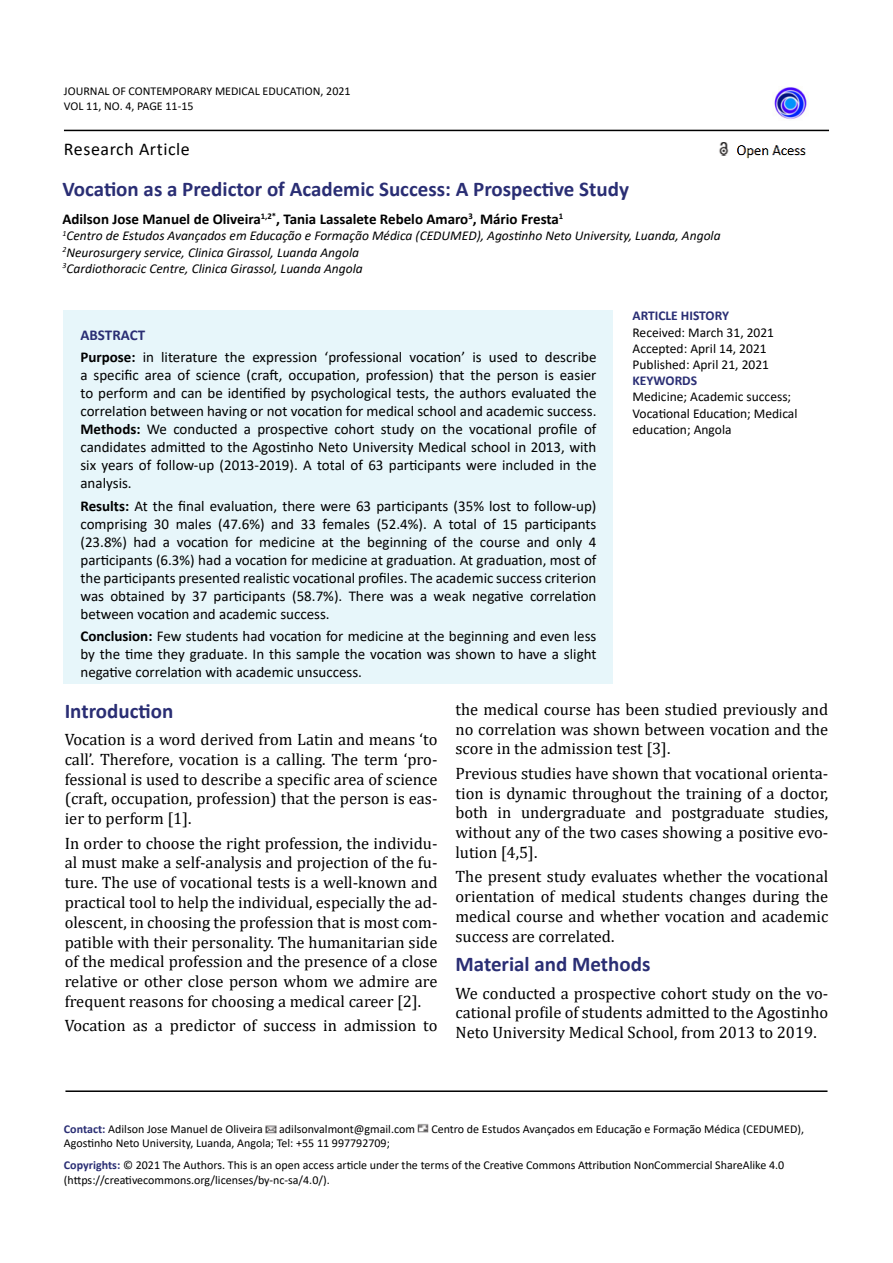
<style>
.page{position:relative;width:893px;height:1263px;background:#fff}
.page>*{position:absolute;margin:0;border:0;box-sizing:border-box;transform-origin:0 0}
.t1{font:700 21px "Calibri";color:#2a2e74}
.t2{font:18px "Calibri";letter-spacing:.03em;color:#000}
.t3{font:16.5px/19.8px "Cambria";color:#000;text-align:justify}
.t4{font:15px/18px "Calibri";color:#000;text-align:justify}
.t5{font:700 15px "Calibri";color:#000}
.t6{font:italic 13.5px/16.2px "Calibri";color:#000}
.t7{font:13.5px/16.2px "Calibri";color:#000}
.t8{font:700 13.5px "Calibri";color:#2a2e74}
.t9{font:12px/14.4px "Calibri";color:#000}
.s1{font-weight:700;color:#2a2e74}
.s2{font-weight:700}
</style>
<div class="page">
<hr style="left:64px;top:130px;width:765px;height:1px;background:#000">
<img style="left:774px;top:87px;width:33px;height:33px">
<img style="left:719px;top:142px;width:87px;height:17px">
<div style="left:64px;top:310px;width:549px;height:374px;background:#e7f6fa"></div>
<hr style="left:65px;top:1090px;width:762px;height:2px;background:#000">
<svg style="left:266px;top:1125px;width:11px;height:9px"></svg>
<svg style="left:418px;top:1124px;width:11px;height:9px"></svg>
<p class="t9" style="left:64px;top:84px;width:288px">JOURNAL OF CONTEMPORARY MEDICAL EDUCATION, 2021<br>VOL 11, NO. 4, PAGE 11-15</p>
<p class="t2" style="left:64px;top:137px;width:127px">Research Article</p>
<p class="t1" style="left:62px;top:174px;width:568px">Vocation as a Predictor of Academic Success: A Prospective Study</p>
<p class="t5" style="left:62px;top:209px;width:502px">Adilson Jose Manuel de Oliveira<sup>1,2*</sup>, Tania Lassalete Rebelo Amaro<sup>3</sup>, Mário Fresta<sup>1</sup></p>
<p class="t6" style="left:62px;top:227px;width:660px"><sup>1</sup>Centro de Estudos Avançados em Educação e Formação Médica (CEDUMED), Agostinho Neto University, Luanda, Angola<br><sup>2</sup>Neurosurgery service, Clinica Girassol, Luanda Angola<br><sup>3</sup>Cardiothoracic Centre, Clinica Girassol, Luanda Angola</p>
<p class="t4" style="left:80px;top:323px;width:517px;line-height:22.5px"><span class="s1">ABSTRACT<br></span><span class="s2">Purpose:</span> in literature the expression ‘professional vocation’ is used to describe</p>
<p class="t4" style="left:80px;top:366px;width:518px">a specific area of science (craft, occupation, profession) that the person is easier to perform and can be identified by psychological tests, the authors evaluated the correlation between having or not vocation for medical school and academic success.<br><span class="s2">Methods:</span> We conducted a prospective cohort study on the vocational profile of candidates admitted to the Agostinho Neto University Medical school in 2013, with six years of follow-up (2013-2019). A total of 63 participants were included in the analysis.</p>
<p class="t4" style="left:80px;top:496px;width:517px"><span class="s2">Results:</span> At the final evaluation, there were 63 participants (35% lost to follow-up) comprising 30 males (47.6%) and 33 females (52.4%). A total of 15 participants (23.8%) had a vocation for medicine at the beginning of the course and only 4 participants (6.3%) had a vocation for medicine at graduation. At graduation, most of the participants presented realistic vocational profiles. The academic success criterion was obtained by 37 participants (58.7%). There was a weak negative correlation between vocation and academic success.</p>
<p class="t4" style="left:80px;top:627px;width:518px"><span class="s2">Conclusion:</span> Few students had vocation for medicine at the beginning and even less by the time they graduate. In this sample the vocation was shown to have a slight negative correlation with academic unsuccess.</p>
<p class="t8" style="left:632px;top:306px;width:98px">ARTICLE HISTORY</p>
<p class="t7" style="left:632px;top:324px;width:143px">Received: March 31, 2021<br>Accepted: April 14, 2021<br>Published: April 21, 2021</p>
<p class="t8" style="left:632px;top:371px;width:66px">KEYWORDS</p>
<p class="t7" style="left:632px;top:388px;width:167px">Medicine; Academic success;<br>Vocational Education; Medical education; Angola</p>
<p class="t1" style="left:65px;top:696px;width:110px">Introduction</p>
<p class="t3" style="left:65px;top:729px;width:374px">Vocation is a word derived from Latin and means ‘to call’. Therefore, vocation is a calling. The term ‘pro&shy;fessional is used to describe a specific area of science (craft, occupation, profession) that the person is eas&shy;ier to perform [1].</p>
<p class="t3" style="left:65px;top:833px;width:374px">In order to choose the right profession, the individu&shy;al must make a self-analysis and projection of the fu&shy;ture. The use of vocational tests is a well-known and practical tool to help the individual, especially the ad&shy;olescent, in choosing the profession that is most com&shy;patible with their personality. The humanitarian side of the medical profession and the presence of a close relative or other close person whom we admire are frequent reasons for choosing a medical career [2].</p>
<p class="t3" style="left:65px;top:1016px;width:374px">Vocation as a predictor of success in admission to</p>
<p class="t3" style="left:455px;top:699px;width:374px">the medical course has been studied previously and no correlation was shown between vocation and the score in the admission test [3].</p>
<p class="t3" style="left:455px;top:763px;width:374px">Previous studies have shown that vocational orienta&shy;tion is dynamic throughout the training of a doctor, both in undergraduate and postgraduate studies, without any of the two cases showing a positive evo&shy;lution [4,5].</p>
<p class="t3" style="left:455px;top:867px;width:374px">The present study evaluates whether the vocational orientation of medical students changes during the medical course and whether vocation and academic success are correlated.</p>
<p class="t1" style="left:455px;top:949px;width:196px">Material and Methods</p>
<p class="t3" style="left:455px;top:983px;width:374px">We conducted a prospective cohort study on the vo&shy;cational profile of students admitted to the Agostinho Neto University Medical School, from 2013 to 2019.</p>
<p class="t9" style="left:64px;top:1121px;width:200px"><span class="s1">Contact:</span> Adilson Jose Manuel de Oliveira</p>
<p class="t9" style="left:279px;top:1121px;width:137px">adilsonvalmont@gmail.com</p>
<p class="t9" style="left:431px;top:1121px;width:374px">Centro de Estudos Avançados em Educação e Formação Médica (CEDUMED),</p>
<p class="t9" style="left:64px;top:1132px;width:722px;line-height:21.9px">Agostinho Neto University, Luanda, Angola; Tel: +55 11 997792709;<br><span class="s1">Copyrights:</span> © 2021 The Authors. This is an open access article under the terms of the Creative Commons Attribution NonCommercial ShareAlike 4.0</p>
<p class="t9" style="left:64px;top:1172px;width:267px">(https://creativecommons.org/licenses/by-nc-sa/4.0/).</p>
</div>
